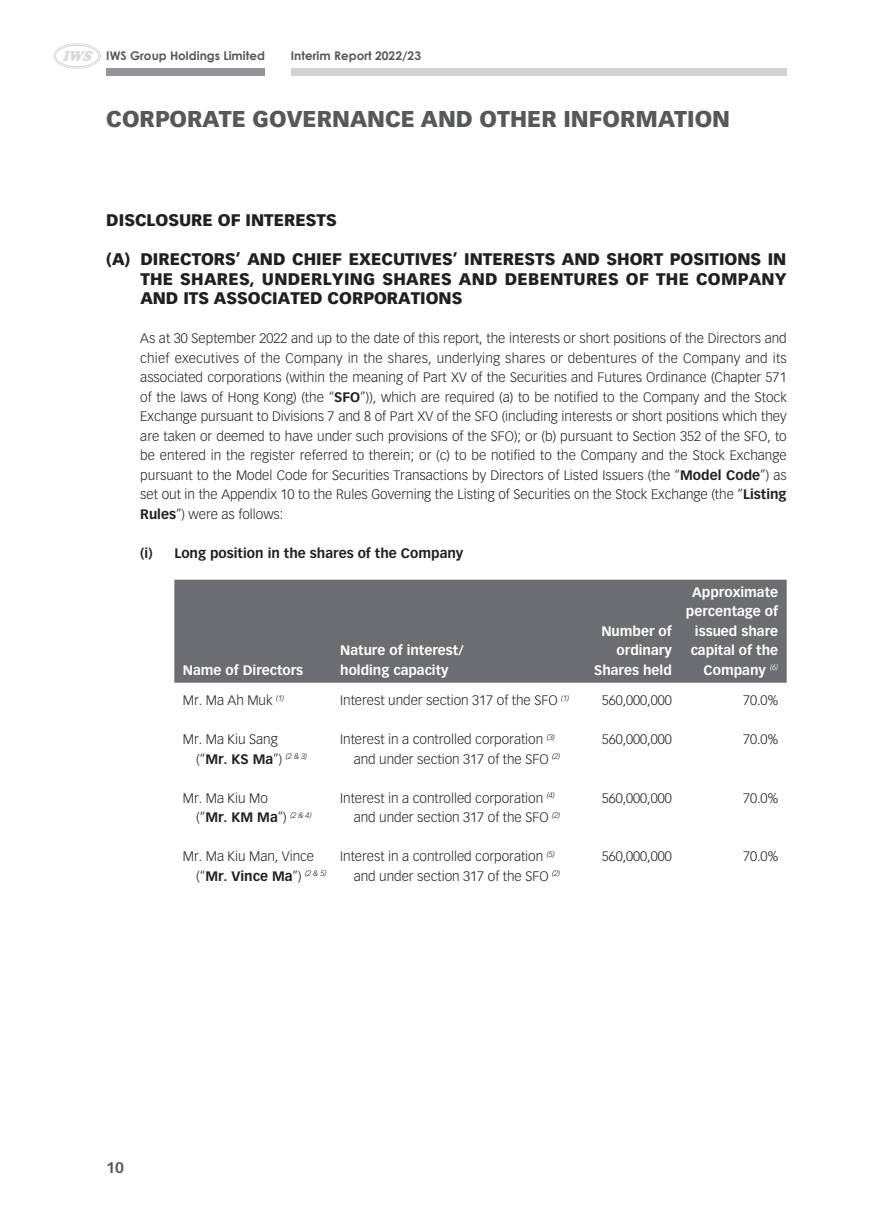
<style>
.page{position:relative;width:893px;height:1212px;background:#fff}
.page>*{position:absolute;margin:0;border:0;box-sizing:border-box;transform-origin:0 0}
.t1{font:900 22.5px "Vectora LT Std";color:#57585a}
.t2{font:900 16.5px/19.5px "Vectora LT Std";color:#231f20;text-align:justify}
.t3{font:700 15px "Vectora LT Std";color:#57585a}
.t4{font:300 13.5px/19.5px "Vectora LT Std";color:#231f20}
.t5{font:700 13.5px/19.5px "Vectora LT Std";color:#fff;text-align:right}
.t6{font:700 13.5px "Vectora LT Std";color:#231f20}
.t7{font:700 12px "Century Gothic";color:#57585a}
.s1{font-weight:700}
</style>
<div class="page">
<div style="left:106px;top:68px;width:158px;height:7px;background:#939598"></div>
<div style="left:291px;top:68px;width:496px;height:7px;background:#d1d2d4"></div>
<img style="left:53px;top:43px;width:48px;height:26px">
<div style="left:174px;top:580px;width:613px;height:103px;background:#6c6d70"></div>
<p class="t7" style="left:106px;top:46px;width:160px">IWS Group Holdings Limited</p>
<p class="t7" style="left:291px;top:46px;width:132px">Interim Report 2022/23</p>
<h1 class="t1" style="left:106px;top:105px;width:625px">CORPORATE GOVERNANCE AND OTHER INFORMATION</h1>
<p class="t2" style="left:106px;top:211px;width:232px">DISCLOSURE OF INTERESTS</p>
<p class="t2" style="left:140px;top:250px;width:648px;text-indent:-34px">(A) DIRECTORS’ AND CHIEF EXECUTIVES’ INTERESTS AND SHORT POSITIONS IN THE SHARES, UNDERLYING SHARES AND DEBENTURES OF THE COMPANY AND ITS ASSOCIATED CORPORATIONS</p>
<p class="t4" style="left:140px;top:329px;width:648px;text-align:justify">As at 30 September 2022 and up to the date of this report, the interests or short positions of the Directors and chief executives of the Company in the shares, underlying shares or debentures of the Company and its associated corporations (within the meaning of Part XV of the Securities and Futures Ordinance (Chapter 571 of the laws of Hong Kong) (the “<span class="s1">SFO</span>”)), which are required (a) to be notified to the Company and the Stock Exchange pursuant to Divisions 7 and 8 of Part XV of the SFO (including interests or short positions which they are taken or deemed to have under such provisions of the SFO); or (b) pursuant to Section 352 of the SFO, to be entered in the register referred to therein; or (c) to be notified to the Company and the Stock Exchange pursuant to the Model Code for Securities Transactions by Directors of Listed Issuers (the “<span class="s1">Model Code</span>”) as set out in the Appendix 10 to the Rules Governing the Listing of Securities on the Stock Exchange (the “<span class="s1">Listing Rules</span>”) were as follows:</p>
<p class="t6" style="left:140px;top:545px;width:325px">(i) Long position in the shares of the Company</p>
<p class="t5" style="left:183px;top:660px;width:122px">Name of Directors</p>
<p class="t5" style="left:340px;top:641px;width:125px;text-align:left">Nature of interest/ holding capacity</p>
<p class="t5" style="left:594px;top:621px;width:79px">Number of ordinary<br>Shares held</p>
<p class="t5" style="left:686px;top:582px;width:94px">Approximate percentage of issued share capital of the<br>Company <sup>(6)</sup></p>
<p class="t4" style="left:183px;top:691px;width:103px">Mr. Ma Ah Muk <sup>(1)</sup></p>
<p class="t4" style="left:340px;top:691px;width:231px">Interest under section 317 of the SFO <sup>(1)</sup></p>
<p class="t4" style="left:602px;top:691px;width:72px">560,000,000</p>
<p class="t4" style="left:743px;top:691px;width:37px">70.0%</p>
<p class="t4" style="left:196px;top:730px;width:112px;text-indent:-13px">Mr. Ma Kiu Sang (“<span class="s1">Mr. KS Ma</span>”) <sup>(2</sup> <sup>&amp;</sup> <sup>3)</sup></p>
<p class="t4" style="left:354px;top:730px;width:208px;text-indent:-13px">Interest in a controlled corporation <sup>(3) </sup>and under section 317 of the SFO <sup>(2)</sup></p>
<p class="t4" style="left:602px;top:730px;width:72px">560,000,000</p>
<p class="t4" style="left:743px;top:730px;width:37px">70.0%</p>
<p class="t4" style="left:196px;top:788px;width:117px;text-indent:-13px">Mr. Ma Kiu Mo<br>(“<span class="s1">Mr. KM Ma</span>”) <sup>(2</sup> <sup>&amp;</sup> <sup>4)</sup></p>
<p class="t4" style="left:354px;top:788px;width:208px;text-indent:-13px">Interest in a controlled corporation <sup>(4) </sup>and under section 317 of the SFO <sup>(2)</sup></p>
<p class="t4" style="left:602px;top:788px;width:72px">560,000,000</p>
<p class="t4" style="left:743px;top:788px;width:37px">70.0%</p>
<p class="t4" style="left:196px;top:847px;width:132px;text-indent:-13px">Mr. Ma Kiu Man, Vince (“<span class="s1">Mr. Vince Ma</span>”) <sup>(2</sup> <sup>&amp;</sup> <sup>5)</sup></p>
<p class="t4" style="left:354px;top:847px;width:208px;text-indent:-13px">Interest in a controlled corporation <sup>(5) </sup>and under section 317 of the SFO <sup>(2)</sup></p>
<p class="t4" style="left:602px;top:847px;width:72px">560,000,000</p>
<p class="t4" style="left:743px;top:847px;width:37px">70.0%</p>
<p class="t3" style="left:106px;top:1158px;width:19px">10</p>
</div>
